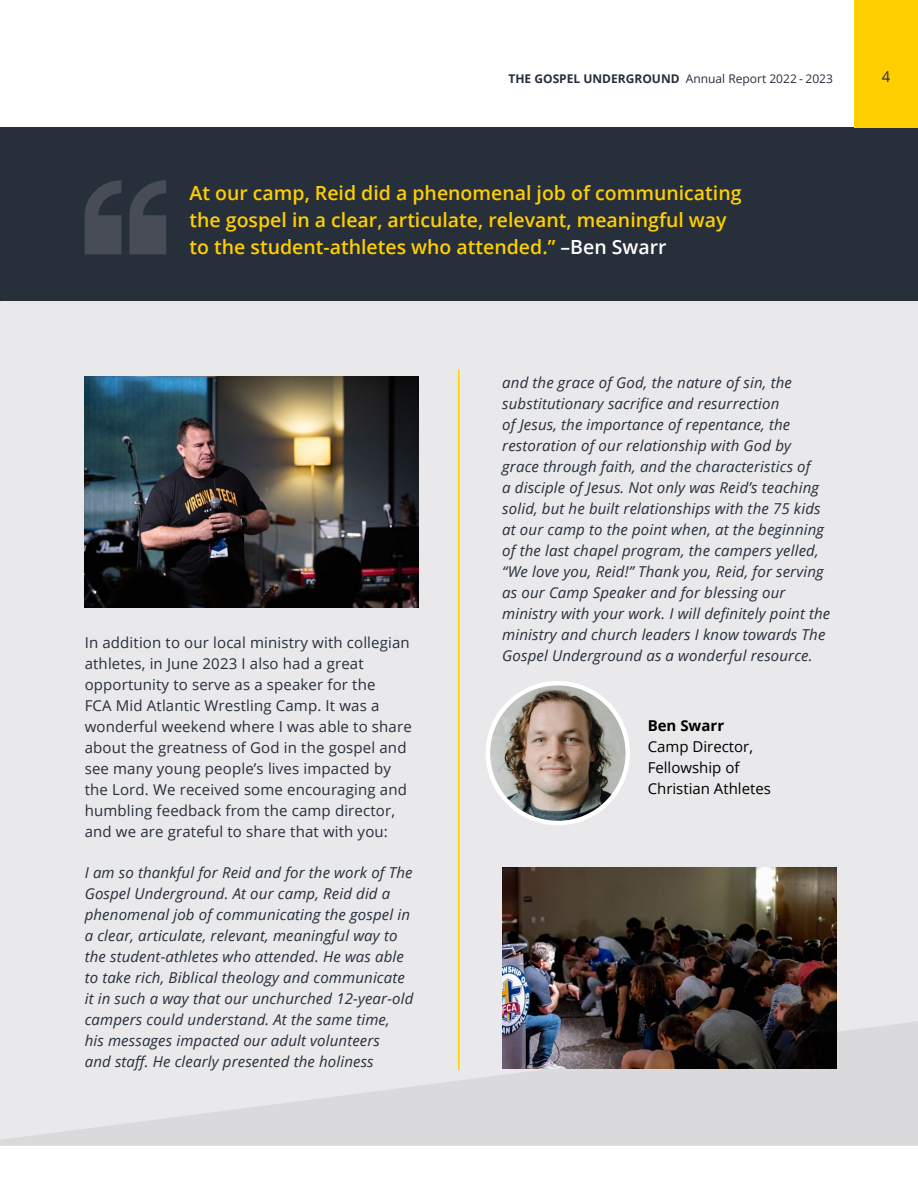
<style>
.page{position:relative;width:918px;height:1188px;background:#fff}
.page>*{position:absolute;margin:0;border:0;box-sizing:border-box;transform-origin:0 0}
.Highlight_Text{font:600 19.5px/27px "Open Sans";color:#ffcf01}
.Highlight_Text-2{font:italic 15px/21px "Open Sans";letter-spacing:.01em;color:#262f3a}
.Highlight_Text-3{font:15px/21px "Open Sans";letter-spacing:.01em;color:#262f3a}
.Caption___Footer{font:15px/21px "Open Sans";color:#000}
.Caption___Footer-2{font:700 15px "Open Sans";color:#000}
.t1{font:12px "Open Sans";color:#262f3a}
.s1{font-weight:700}
.s2{color:#fff}
</style>
<div class="page">
<div style="left:0;top:128px;width:918px;height:1017px;background:#e9e8ea"></div>
<div style="left:0;top:128px;width:918px;height:173px;background:#262f3a"></div>
<svg style="left:0;top:1021px;width:918px;height:124px;fill:#dad9dc"></svg>
<hr style="left:458px;top:370px;width:1px;height:700px;background:#ffcf01">
<img style="left:85px;top:377px;width:334px;height:231px">
<img style="left:488px;top:683px;width:140px;height:140px;border-radius:70px">
<div style="left:486px;top:681px;width:144px;height:144px;border:4px solid #fff;border-radius:50%"></div>
<img style="left:502px;top:867px;width:334px;height:202px">
<svg style="left:85px;top:180px;width:81px;height:74px"></svg>
<div style="left:854px;top:0;width:64px;height:128px;background:#ffcf01"></div>
<p class="t1" style="left:508px;top:70px;width:326px"><span class="s1">THE GOSPEL UNDERGROUND</span> Annual Report 2022 - 2023</p>
<p class="Highlight_Text-3" style="left:882px;top:66px;width:10px">4</p>
<p class="Highlight_Text" style="left:190px;top:179px;width:554px">At our camp, Reid did a phenomenal job of communicating the gospel in a clear, articulate, relevant, meaningful way to the student-athletes who attended.” <span class="s2">–Ben Swarr</span></p>
<p class="Highlight_Text-3" style="left:85px;top:632px;width:329px">In addition to our local ministry with collegian athletes, in June 2023 I also had a great opportunity to serve as a speaker for the<br>FCA Mid Atlantic Wrestling Camp. It was a wonderful weekend where I was able to share about the greatness of God in the gospel and see many young people’s lives impacted by the Lord. We received some encouraging and humbling feedback from the camp director, and we are grateful to share that with you:</p>
<p class="Highlight_Text-2" style="left:85px;top:862px;width:330px">I am so thankful for Reid and for the work of The Gospel Underground. At our camp, Reid did a phenomenal job of communicating the gospel in a clear, articulate, relevant, meaningful way to the student-athletes who attended. He was able to take rich, Biblical theology and communicate it in such a way that our unchurched 12-year-old campers could understand. At the same time,<br>his messages impacted our adult volunteers<br>and staff. He clearly presented the holiness</p>
<p class="Highlight_Text-2" style="left:502px;top:372px;width:330px">and the grace of God, the nature of sin, the substitutionary sacrifice and resurrection<br>of Jesus, the importance of repentance, the restoration of our relationship with God by grace through faith, and the characteristics of<br>a disciple of Jesus. Not only was Reid’s teaching solid, but he built relationships with the 75 kids at our camp to the point when, at the beginning of the last chapel program, the campers yelled, “We love you, Reid!” Thank you, Reid, for serving as our Camp Speaker and for blessing our ministry with your work. I will definitely point the ministry and church leaders I know towards The Gospel Underground as a wonderful resource.</p>
<p class="Caption___Footer-2" style="left:648px;top:715px;width:78px">Ben Swarr</p>
<p class="Caption___Footer" style="left:648px;top:736px;width:107px">Camp Director,</p>
<p class="Caption___Footer" style="left:648px;top:757px;width:125px">Fellowship of<br>Christian Athletes</p>
</div>
